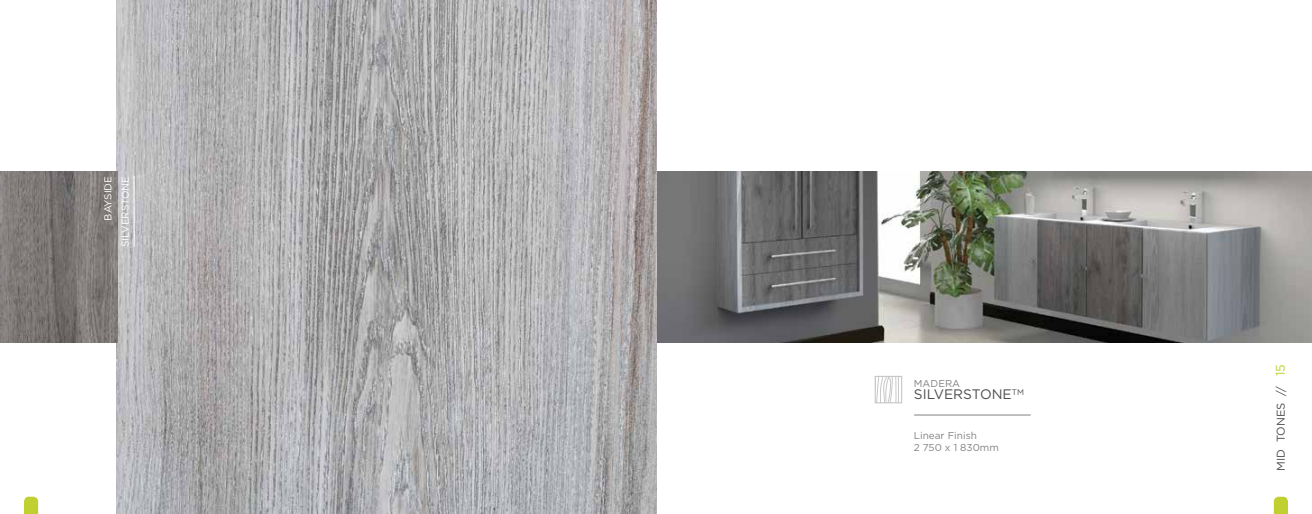
<style>
.page{position:relative;width:1312px;height:514px;background:#fff}
.page>*{position:absolute;margin:0;border:0;box-sizing:border-box;transform-origin:0 0}
.t1{font:13.75px "Gotham";color:#4d4d4f}
.t2{font:11.25px "Gotham";color:#4d4d4f}
.t3{font:10px/12.5px "Gotham";color:#808284}
.t4{font:10px/17.4px "Gotham";color:#fff;text-align:right}
.s1{font-size:12.5px;color:#bfd030}
</style>
<div class="page">
<svg style="left:1273px;top:497px;width:14px;height:17px"></svg>
<svg style="left:24px;top:497px;width:14px;height:17px"></svg>
<img style="left:656px;top:171px;width:655px;height:172px">
<img style="left:117px;top:0;width:539px;height:514px">
<img style="left:0;top:171px;width:117px;height:172px">
<hr style="left:134px;top:176px;width:1px;height:71px;background:#fff">
<hr style="left:914px;top:414px;width:116px;height:1px;background:#808284">
<svg style="left:875px;top:376px;width:24px;height:27px"></svg>
<p class="t4" style="left:100px;top:247px;width:73px;rotate:-90deg">BAYSIDE<br>SILVERSTONE</p>
<p class="t3" style="left:913px;top:377px;width:48px">MADERA</p>
<h1 class="t1" style="left:913px;top:388px;width:111px">SILVERSTONE<sup>TM</sup></h1>
<p class="t3" style="left:913px;top:429px;width:86px">Linear Finish<br>2 750 x 1 830mm</p>
<p class="t2" style="left:1275px;top:471px;width:108px;rotate:-90deg">MID TONES // <span class="s1">15</span></p>
</div>
